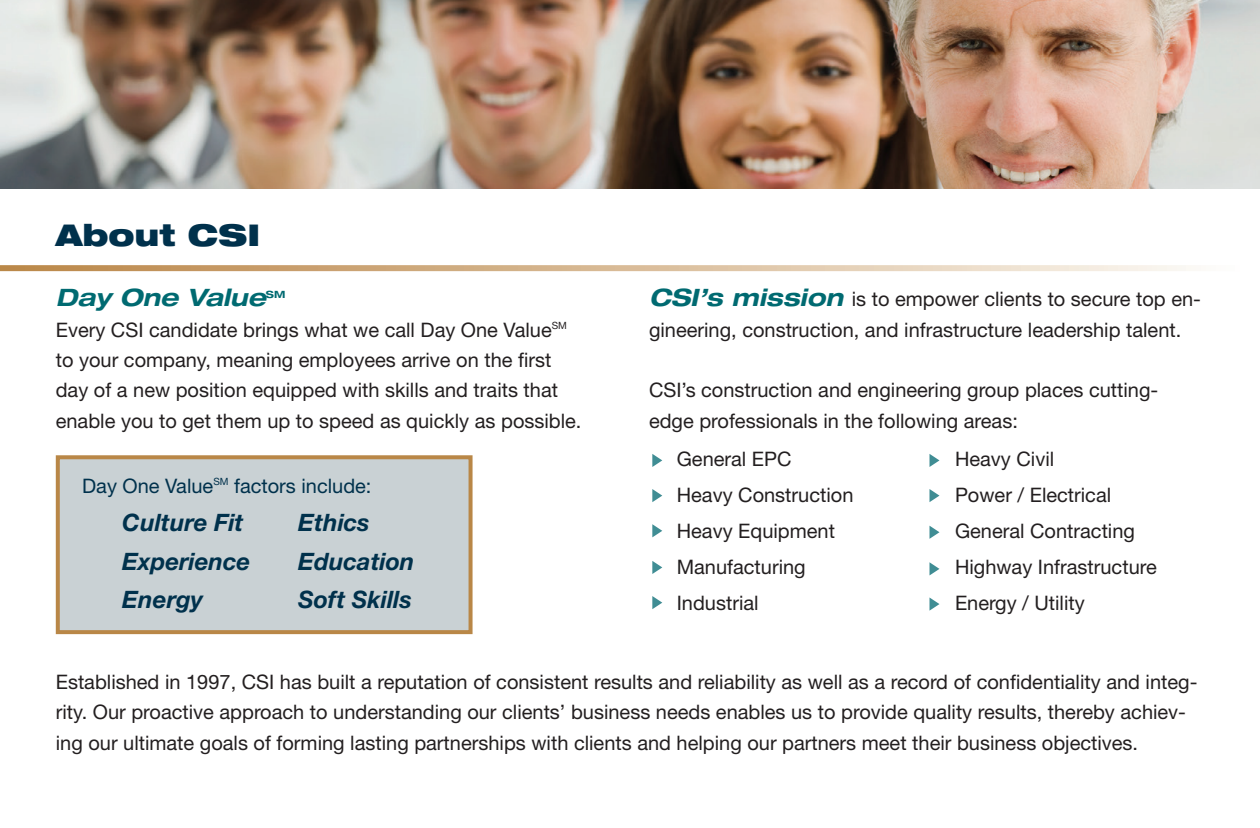
<style>
.page{position:relative;width:1260px;height:828px;background:#fff}
.page>*{position:absolute;margin:0;border:0;box-sizing:border-box;transform-origin:0 0}
.t1{font:900 expanded 30px "Helvetica Neue LT Std";color:#00314c}
.t2{font:italic 700 24px "Helvetica Neue LT Std";color:#00314c}
.t3{font:italic 700 expanded 24px "Helvetica Neue LT Std";color:#006a71}
.t4{font:20px/30.4px "Helvetica Neue LT Std";color:#231f20}
.t5{font:20px "Helvetica Neue LT Std";color:#00314c}
.t6{font:700 expanded 10px "Helvetica Neue LT Std";color:#006a71}
.s1{font-weight:700;font-style:italic;font-stretch:expanded;font-size:24px;color:#006a71}
</style>
<div class="page">
<img style="left:0;top:0;width:1260px;height:189px">
<div style="left:56px;top:455px;width:417px;height:179px;background:#c9d1d4;border:4px solid #b98747"></div>
<svg style="left:0;top:265px;width:1191px;height:6px;background:#d9bc99"></svg>
<svg style="left:652px;top:454px;width:10px;height:13px"></svg>
<svg style="left:652px;top:489px;width:10px;height:13px"></svg>
<svg style="left:652px;top:524px;width:10px;height:13px"></svg>
<svg style="left:652px;top:561px;width:10px;height:13px"></svg>
<svg style="left:652px;top:596px;width:10px;height:13px"></svg>
<svg style="left:929px;top:454px;width:10px;height:13px"></svg>
<svg style="left:929px;top:489px;width:10px;height:13px"></svg>
<svg style="left:929px;top:526px;width:10px;height:13px"></svg>
<svg style="left:929px;top:562px;width:10px;height:13px"></svg>
<svg style="left:929px;top:597px;width:10px;height:14px"></svg>
<h1 class="t1" style="left:56px;top:216px;width:206px">About CSI</h1>
<p class="t3" style="left:56px;top:283px;width:212px">Day One Value</p>
<p class="t6" style="left:266px;top:288px;width:21px">SM</p>
<p class="t4" style="left:56px;top:314px;width:527px">Every CSI candidate brings what we call Day One Value<sup>SM </sup>to your company, meaning employees arrive on the first day of a new position equipped with skills and traits that enable you to get them up to speed as quickly as possible.</p>
<p class="t5" style="left:82px;top:474px;width:291px">Day One Value<sup>SM</sup> factors include:</p>
<p class="t2" style="left:122px;top:508px;width:123px">Culture Fit</p>
<p class="t2" style="left:298px;top:508px;width:73px">Ethics</p>
<p class="t2" style="left:122px;top:546px;width:130px">Experience</p>
<p class="t2" style="left:298px;top:546px;width:118px">Education</p>
<p class="t2" style="left:122px;top:585px;width:82px">Energy</p>
<p class="t2" style="left:298px;top:585px;width:115px">Soft Skills</p>
<p class="t4" style="left:649px;top:284px;width:553px"><span class="s1">CSI’s mission</span> is to empower clients to secure top en&shy;gineering, construction, and infrastructure leadership talent.</p>
<p class="t4" style="left:649px;top:375px;width:511px">CSI’s construction and engineering group places cutting&shy;edge professionals in the following areas:</p>
<p class="t4" style="left:677px;top:444px;width:116px">General EPC</p>
<p class="t4" style="left:955px;top:444px;width:101px">Heavy Civil</p>
<p class="t4" style="left:677px;top:480px;width:178px">Heavy Construction</p>
<p class="t4" style="left:955px;top:480px;width:158px">Power / Electrical</p>
<p class="t4" style="left:677px;top:516px;width:160px">Heavy Equipment</p>
<p class="t4" style="left:955px;top:516px;width:181px">General Contracting</p>
<p class="t4" style="left:677px;top:552px;width:130px">Manufacturing</p>
<p class="t4" style="left:955px;top:552px;width:203px">Highway Infrastructure</p>
<p class="t4" style="left:677px;top:588px;width:83px">Industrial</p>
<p class="t4" style="left:955px;top:588px;width:131px">Energy / Utility</p>
<p class="t4" style="left:56px;top:666px;width:1143px">Established in 1997, CSI has built a reputation of consistent results and reliability as well as a record of confidentiality and integ&shy;rity. Our proactive approach to understanding our clients’ business needs enables us to provide quality results, thereby achiev&shy;ing our ultimate goals of forming lasting partnerships with clients and helping our partners meet their business objectives.</p>
</div>
